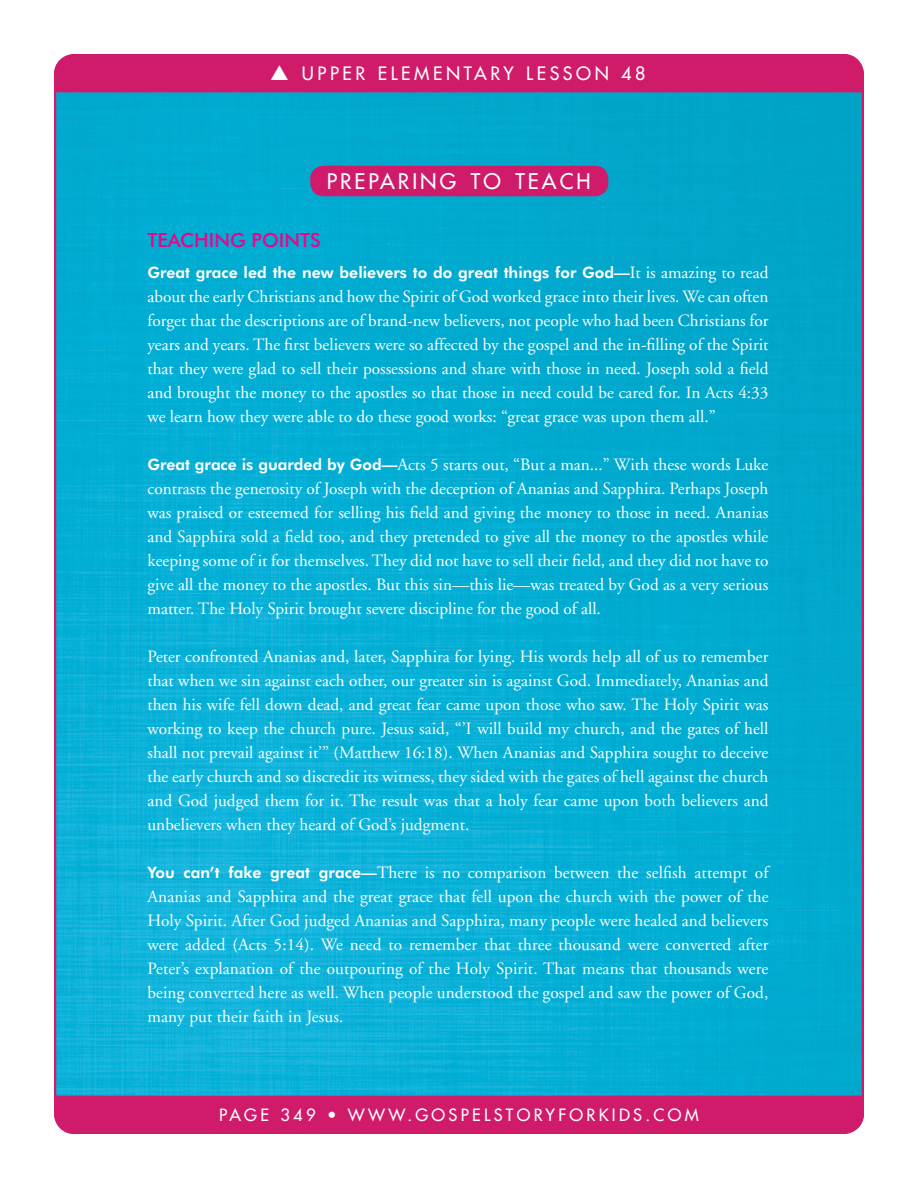
<style>
.page{position:relative;width:918px;height:1188px;background:#fff}
.page>*{position:absolute;margin:0;border:0;box-sizing:border-box;transform-origin:0 0}
.Head{font:21px "Futura";letter-spacing:.145em;color:#fff}
.LS_Teaching_Points{font:500 19.5px "Futura BT";color:#ed028c}
.t1{font:18px "Futura";letter-spacing:.2em;color:#fff}
.TXT{font:17.25px/24px "Adobe Garamond";color:#fff;text-align:justify}
.t2{font:16.5px "Futura";letter-spacing:.2em;color:#fff}
.TXT-2{font:800 15.75px "Futura BT";color:#fff}
.s1{font-family:"Adobe Garamond";font-weight:400;font-size:17.25px}
.s2{font-family:"Futura BT";font-weight:800;font-size:15.75px}
</style>
<div class="page">
<img style="left:57px;top:92px;width:804px;height:1004px">
<div style="left:54px;top:54px;width:810px;height:38px;background:#d01a6a"></div>
<div style="left:54px;top:1096px;width:810px;height:38px;background:#d01a6a"></div>
<div style="left:310px;top:166px;width:298px;height:30px;background:#d01a6a;border-radius:14px"></div>
<p class="t1" style="left:270px;top:62px;width:377px">▲ UPPER ELEMENTARY LESSON 48</p>
<p class="Head" style="left:327px;top:168px;width:266px">PREPARING TO TEACH</p>
<p class="LS_Teaching_Points" style="left:147px;top:228px;width:175px">TEACHING POINTS</p>
<p class="TXT-2" style="left:147px;top:263px;width:622px">Great grace led the new believers to do great things for God—<span class="s1">It is amazing to read</span></p>
<p class="TXT" style="left:147px;top:285px;width:623px">about the early Christians and how the Spirit of God worked grace into their lives. We can often forget that the descriptions are of brand-new believers, not people who had been Christians for years and years. The first believers were so affected by the gospel and the in-filling of the Spirit that they were glad to sell their possessions and share with those in need. Joseph sold a field and brought the money to the apostles so that those in need could be cared for. In Acts 4:33 we learn how they were able to do these good works: “great grace was upon them all.”</p>
<p class="TXT" style="left:147px;top:453px;width:623px"><span class="s2">Great grace is guarded by God—</span>Acts 5 starts out, “But a man...” With these words Luke contrasts the generosity of Joseph with the deception of Ananias and Sapphira. Perhaps Joseph was praised or esteemed for selling his field and giving the money to those in need. Ananias and Sapphira sold a field too, and they pretended to give all the money to the apostles while keeping some of it for themselves. They did not have to sell their field, and they did not have to give all the money to the apostles. But this sin—this lie—was treated by God as a very serious matter. The Holy Spirit brought severe discipline for the good of all.</p>
<p class="TXT" style="left:147px;top:645px;width:623px">Peter confronted Ananias and, later, Sapphira for lying. His words help all of us to remember that when we sin against each other, our greater sin is against God. Immediately, Ananias and then his wife fell down dead, and great fear came upon those who saw. The Holy Spirit was working to keep the church pure. Jesus said, “’I will build my church, and the gates of hell shall not prevail against it’” (Matthew 16:18). When Ananias and Sapphira sought to deceive the early church and so discredit its witness, they sided with the gates of hell against the church and God judged them for it. The result was that a holy fear came upon both believers and unbelievers when they heard of God’s judgment.</p>
<p class="TXT" style="left:147px;top:861px;width:623px"><span class="s2">You can’t fake great grace—</span>There is no comparison between the selfish attempt of Ananias and Sapphira and the great grace that fell upon the church with the power of the Holy Spirit. After God judged Ananias and Sapphira, many people were healed and believers were added (Acts 5:14). We need to remember that three thousand were converted after Peter’s explanation of the outpouring of the Holy Spirit. That means that thousands were being converted here as well. When people understood the gospel and saw the power of God, many put their faith in Jesus.</p>
<p class="t2" style="left:219px;top:1104px;width:481px">PAGE 349 • WWW.GOSPELSTORYFORKIDS.COM</p>
</div>
